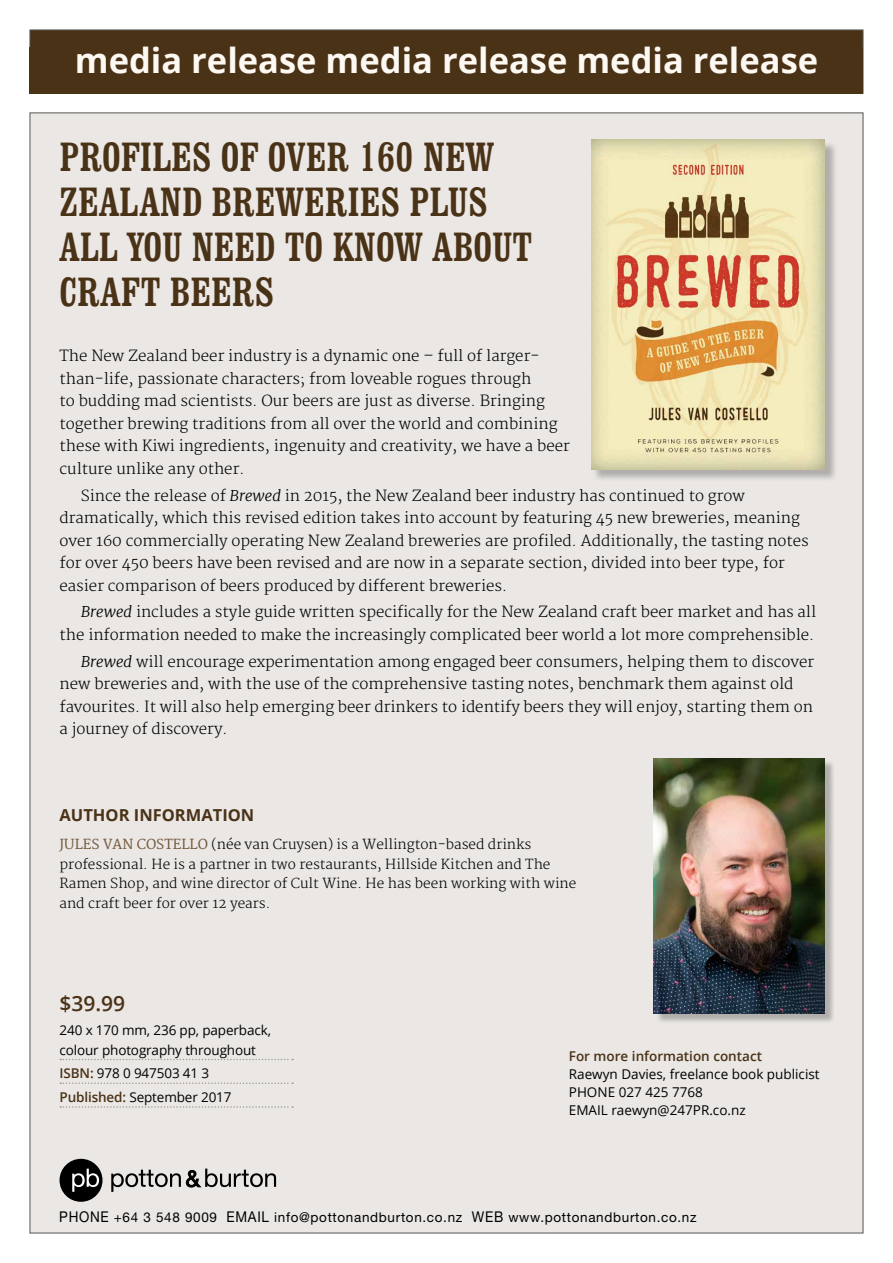
<style>
.page{position:relative;width:893px;height:1263px;background:#fff}
.page>*{position:absolute;margin:0;border:0;box-sizing:border-box;transform-origin:0 0}
.t1{font:condensed 42px/45px "Clarendon BT";color:#4a3217}
.t2{font:700 34.5px "Open Sans";color:#fdf9f2}
.t3{font:600 21px "Open Sans";color:#4a3217}
.t4{font:700 16.5px "Open Sans";color:#4a3217}
.t5{font:300 15px/22.5px "Merriweather";color:#000}
.t6{font:300 13.5px/19.5px "Merriweather";color:#000}
.t7{font:13.5px/18px "Open Sans";letter-spacing:-.01em;color:#000}
.t8{font:13.5px "Helvetica Neue";letter-spacing:.05em;color:#000}
.t9{font:600 13.5px "Open Sans";color:#4a3217}
.s1{font-style:italic}
.s2{font-weight:400;color:#72563b}
.s3{font-weight:600;color:#4a3217}
.s4{font-size:14.85px}
</style>
<div class="page">
<div style="left:30px;top:113px;width:833px;height:1120px;background:#eae7e4"></div>
<div style="left:593px;top:141px;width:244px;height:341px;background:#000;opacity:.25"></div>
<img style="left:591px;top:139px;width:234px;height:330px">
<div style="left:656px;top:760px;width:180px;height:264px;background:#000;opacity:.25"></div>
<img style="left:654px;top:758px;width:171px;height:255px">
<div style="left:30px;top:30px;width:833px;height:63px;background:#4a3217;border:1px solid #575756"></div>
<div style="left:30px;top:47px;width:833px;height:46px;background:#4a3217"></div>
<svg style="left:111px;top:1168px;width:165px;height:24px"></svg>
<div style="left:60px;top:1159px;width:43px;height:43px;background:#000;border-radius:50%"></div>
<svg style="left:72px;top:1169px;width:27px;height:23px"></svg>
<svg style="left:60px;top:1059px;width:233px;height:1px"></svg>
<svg style="left:60px;top:1082px;width:233px;height:2px"></svg>
<svg style="left:60px;top:1106px;width:233px;height:2px"></svg>
<h2 class="t2" style="left:75px;top:37px;width:745px">media release media release media release</h2>
<h1 class="t1" style="left:60px;top:133px;width:474px">PROFILES OF OVER 160 NEW<br>ZEALAND BREWERIES PLUS<br>ALL YOU NEED TO KNOW ABOUT<br>CRAFT BEERS</h1>
<p class="t5" style="left:60px;top:345px;width:512px">The New Zealand beer industry is a dynamic one – full of larger&shy;than-life, passionate characters; from loveable rogues through<br>to budding mad scientists. Our beers are just as diverse. Bringing together brewing traditions from all over the world and combining these with Kiwi ingredients, ingenuity and creativity, we have a beer culture unlike any other.</p>
<p class="t5" style="left:60px;top:485px;width:751px;text-indent:21px">Since the release of <span class="s1">Brewed</span> in 2015, the New Zealand beer industry has continued to grow dramatically, which this revised edition takes into account by featuring 45 new breweries, meaning over 160 commercially operating New Zealand breweries are profiled. Additionally, the tasting notes for over 450 beers have been revised and are now in a separate section, divided into beer type, for easier comparison of beers produced by different breweries.</p>
<p class="t5" style="left:60px;top:601px;width:758px;text-align:right"><span class="s1">Brewed</span> includes a style guide written specifically for the New Zealand craft beer market and has all the information needed to make the increasingly complicated beer world a lot more comprehensible.</p>
<p class="t5" style="left:60px;top:651px;width:756px;text-indent:21px"><span class="s1">Brewed</span> will encourage experimentation among engaged beer consumers, helping them to discover new breweries and, with the use of the comprehensive tasting notes, benchmark them against old favourites. It will also help emerging beer drinkers to identify beers they will enjoy, starting them on a journey of discovery.</p>
<p class="t4" style="left:60px;top:803px;width:196px">AUTHOR INFORMATION</p>
<p class="t6" style="left:60px;top:835px;width:518px"><span class="s2">JULES VAN COSTELLO</span> (née van Cruysen) is a Wellington-based drinks professional. He is a partner in two restaurants, Hillside Kitchen and The Ramen Shop, and wine director of Cult Wine. He has been working with wine and craft beer for over 12 years.</p>
<h3 class="t3" style="left:60px;top:989px;width:67px">$39.99</h3>
<p class="t7" style="left:60px;top:1020px;width:213px;line-height:19.5px">240 x 170 mm, 236 pp, paperback, colour photography throughout</p>
<p class="t7" style="left:60px;top:1061px;width:174px;line-height:23.7px"><span class="s3">ISBN:</span> 978 0 947503 41 3<br><span class="s3">Published:</span> September 2017</p>
<p class="t9" style="left:569px;top:1046px;width:195px">For more information contact</p>
<p class="t7" style="left:569px;top:1064px;width:252px">Raewyn Davies, freelance book publicist<br>PHONE 027 425 7768<br>EMAIL raewyn@247PR.co.nz</p>
<p class="t8" style="left:59px;top:1209px;width:639px"><span class="s4">PHONE</span> +64 3 548 9009 <span class="s4">EMAIL</span> info@pottonandburton.co.nz <span class="s4">WEB</span> www.pottonandburton.co.nz</p>
</div>
